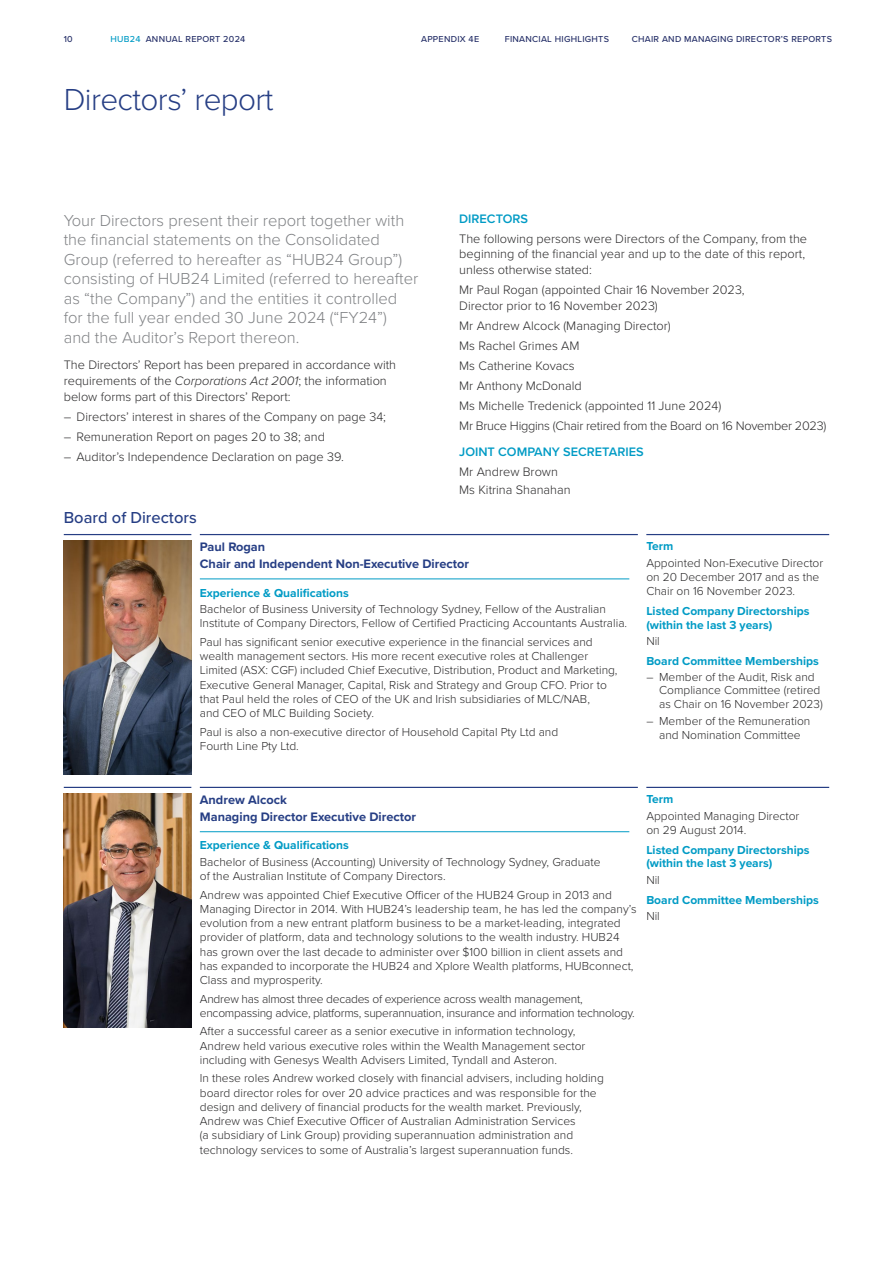
<style>
.page{position:relative;width:893px;height:1263px;background:#fff}
.page>*{position:absolute;margin:0;border:0;box-sizing:border-box;transform-origin:0 0}
.t1{font:300 31.5px "Proxima Nova";letter-spacing:-.02em;color:#263e84}
.t2{font:300 16.5px/19.5px "Proxima Nova";color:#808285}
.t3{font:500 16.5px "Proxima Nova";color:#263e84}
.t4{font:300 12.75px/15.8px "Proxima Nova";color:#292829}
.t5{font:700 12.75px/17px "Proxima Nova";color:#263e84}
.t6{font:600 12.75px "Proxima Nova";color:#009bc5}
.t7{font:300 12px/14.2px "Proxima Nova";color:#292829}
.t8{font:700 12px/13.5px "Proxima Nova";color:#009bc5}
.t9{font:300 12px/14.2px "Proxima Nova";letter-spacing:-.02em;color:#292829}
.t10{font:500 9px "Proxima Nova";letter-spacing:.03em;color:#252f68}
.s1{color:#009bc5}
.s2{font-style:italic}
</style>
<div class="page">
<hr style="left:200px;top:534px;width:438px;height:1px;background:#263e84">
<hr style="left:646px;top:534px;width:183px;height:1px;background:#263e84">
<hr style="left:200px;top:787px;width:438px;height:1px;background:#263e84">
<hr style="left:646px;top:787px;width:183px;height:1px;background:#263e84">
<hr style="left:64px;top:534px;width:127px;height:1px;background:#263e84">
<hr style="left:64px;top:787px;width:127px;height:1px;background:#263e84">
<img style="left:64px;top:541px;width:127px;height:234px">
<hr style="left:200px;top:579px;width:429px;height:1px;background:#009bc5">
<img style="left:64px;top:794px;width:127px;height:234px">
<hr style="left:200px;top:831px;width:429px;height:1px;background:#009bc5">
<p class="t10" style="left:64px;top:32px;width:11px">10</p>
<p class="t10" style="left:111px;top:32px;width:136px"><span class="s1">HUB24</span> ANNUAL REPORT 2024</p>
<p class="t10" style="left:421px;top:32px;width:60px">APPENDIX 4E</p>
<p class="t10" style="left:505px;top:32px;width:106px">FINANCIAL HIGHLIGHTS</p>
<p class="t10" style="left:632px;top:32px;width:202px">CHAIR AND MANAGING DIRECTOR’S REPORTS</p>
<h1 class="t1" style="left:64px;top:76px;width:211px">Directors’ report</h1>
<p class="t2" style="left:64px;top:209px;width:356px">Your Directors present their report together with the financial statements on the Consolidated Group (referred to hereafter as “HUB24 Group”) consisting of HUB24 Limited (referred to hereafter as “the Company”) and the entities it controlled for the full year ended 30 June 2024 (“FY24”)<br>and the Auditor’s Report thereon.</p>
<p class="t4" style="left:64px;top:356px;width:334px">The Directors’ Report has been prepared in accordance with requirements of the <span class="s2">Corporations Act 2001</span>; the information below forms part of this Directors’ Report:</p>
<p class="t4" style="left:64px;top:408px;width:324px">– Directors’ interest in shares of the Company on page 34;</p>
<p class="t4" style="left:64px;top:428px;width:263px">– Remuneration Report on pages 20 to 38; and</p>
<p class="t4" style="left:64px;top:448px;width:281px">– Auditor’s Independence Declaration on page 39.</p>
<h2 class="t3" style="left:64px;top:505px;width:134px">Board of Directors</h2>
<p class="t6" style="left:459px;top:209px;width:70px">DIRECTORS</p>
<p class="t4" style="left:459px;top:230px;width:349px">The following persons were Directors of the Company, from the beginning of the financial year and up to the date of this report, unless otherwise stated:</p>
<p class="t4" style="left:459px;top:281px;width:287px">Mr Paul Rogan (appointed Chair 16 November 2023,<br>Director prior to 16 November 2023)</p>
<p class="t4" style="left:459px;top:315px;width:368px;line-height:20px">Mr Andrew Alcock (Managing Director)<br>Ms Rachel Grimes AM<br>Ms Catherine Kovacs<br>Mr Anthony McDonald<br>Ms Michelle Tredenick (appointed 11 June 2024)<br>Mr Bruce Higgins (Chair retired from the Board on 16 November 2023)</p>
<p class="t6" style="left:459px;top:443px;width:186px">JOINT COMPANY SECRETARIES</p>
<p class="t4" style="left:459px;top:462px;width:113px;line-height:17.9px">Mr Andrew Brown<br>Ms Kitrina Shanahan</p>
<p class="t5" style="left:200px;top:538px;width:271px">Paul Rogan<br>Chair and Independent Non-Executive Director</p>
<p class="t8" style="left:646px;top:539px;width:28px">Term</p>
<p class="t7" style="left:646px;top:555px;width:178px">Appointed Non-Executive Director on 20 December 2017 and as the<br>Chair on 16 November 2023.</p>
<p class="t8" style="left:646px;top:604px;width:165px">Listed Company Directorships (within the last 3 years)</p>
<p class="t7" style="left:646px;top:633px;width:15px">Nil</p>
<p class="t8" style="left:646px;top:654px;width:174px">Board Committee Memberships</p>
<p class="t7" style="left:659px;top:669px;width:165px;line-height:13.5px;text-indent:-13px">– Member of the Audit, Risk and<br>Compliance Committee (retired as Chair on 16 November 2023)</p>
<p class="t7" style="left:646px;top:714px;width:165px;line-height:13.5px;text-align:center">– Member of the Remuneration and Nomination Committee</p>
<p class="t8" style="left:200px;top:586px;width:150px">Experience &amp; Qualifications</p>
<p class="t7" style="left:200px;top:601px;width:429px">Bachelor of Business University of Technology Sydney, Fellow of the Australian<br>Institute of Company Directors, Fellow of Certified Practicing Accountants Australia.</p>
<p class="t7" style="left:200px;top:634px;width:419px">Paul has significant senior executive experience in the financial services and wealth management sectors. His more recent executive roles at Challenger Limited (ASX: CGF) included Chief Executive, Distribution, Product and Marketing, Executive General Manager, Capital, Risk and Strategy and Group CFO. Prior to that Paul held the roles of CEO of the UK and Irish subsidiaries of MLC/NAB,<br>and CEO of MLC Building Society.</p>
<p class="t7" style="left:200px;top:724px;width:360px">Paul is also a non-executive director of Household Capital Pty Ltd and<br>Fourth Line Pty Ltd.</p>
<p class="t5" style="left:200px;top:791px;width:218px">Andrew Alcock<br>Managing Director Executive Director</p>
<p class="t8" style="left:646px;top:792px;width:28px">Term</p>
<p class="t7" style="left:646px;top:808px;width:155px">Appointed Managing Director on 29 August 2014.</p>
<p class="t8" style="left:646px;top:843px;width:165px">Listed Company Directorships (within the last 3 years)</p>
<p class="t7" style="left:646px;top:872px;width:15px">Nil</p>
<p class="t8" style="left:646px;top:892px;width:174px">Board Committee Memberships</p>
<p class="t7" style="left:646px;top:908px;width:15px">Nil</p>
<p class="t8" style="left:200px;top:838px;width:150px">Experience &amp; Qualifications</p>
<p class="t7" style="left:200px;top:854px;width:402px">Bachelor of Business (Accounting) University of Technology Sydney, Graduate of the Australian Institute of Company Directors.</p>
<p class="t7" style="left:200px;top:887px;width:438px">Andrew was appointed Chief Executive Officer of the HUB24 Group in 2013 and Managing Director in 2014. With HUB24’s leadership team, he has led the company’s evolution from a new entrant platform business to be a market-leading, integrated provider of platform, data and technology solutions to the wealth industry. HUB24 has grown over the last decade to administer over $100 billion in client assets and has expanded to incorporate the HUB24 and Xplore Wealth platforms, HUBconnect, Class and myprosperity.</p>
<p class="t9" style="left:200px;top:991px;width:436px">Andrew has almost three decades of experience across wealth management, encompassing advice, platforms, superannuation, insurance and information technology.</p>
<p class="t7" style="left:200px;top:1023px;width:387px">After a successful career as a senior executive in information technology,<br>Andrew held various executive roles within the Wealth Management sector including with Genesys Wealth Advisers Limited, Tyndall and Asteron.</p>
<p class="t7" style="left:200px;top:1070px;width:406px">In these roles Andrew worked closely with financial advisers, including holding board director roles for over 20 advice practices and was responsible for the design and delivery of financial products for the wealth market. Previously, Andrew was Chief Executive Officer of Australian Administration Services<br>(a subsidiary of Link Group) providing superannuation administration and technology services to some of Australia’s largest superannuation funds.</p>
</div>
